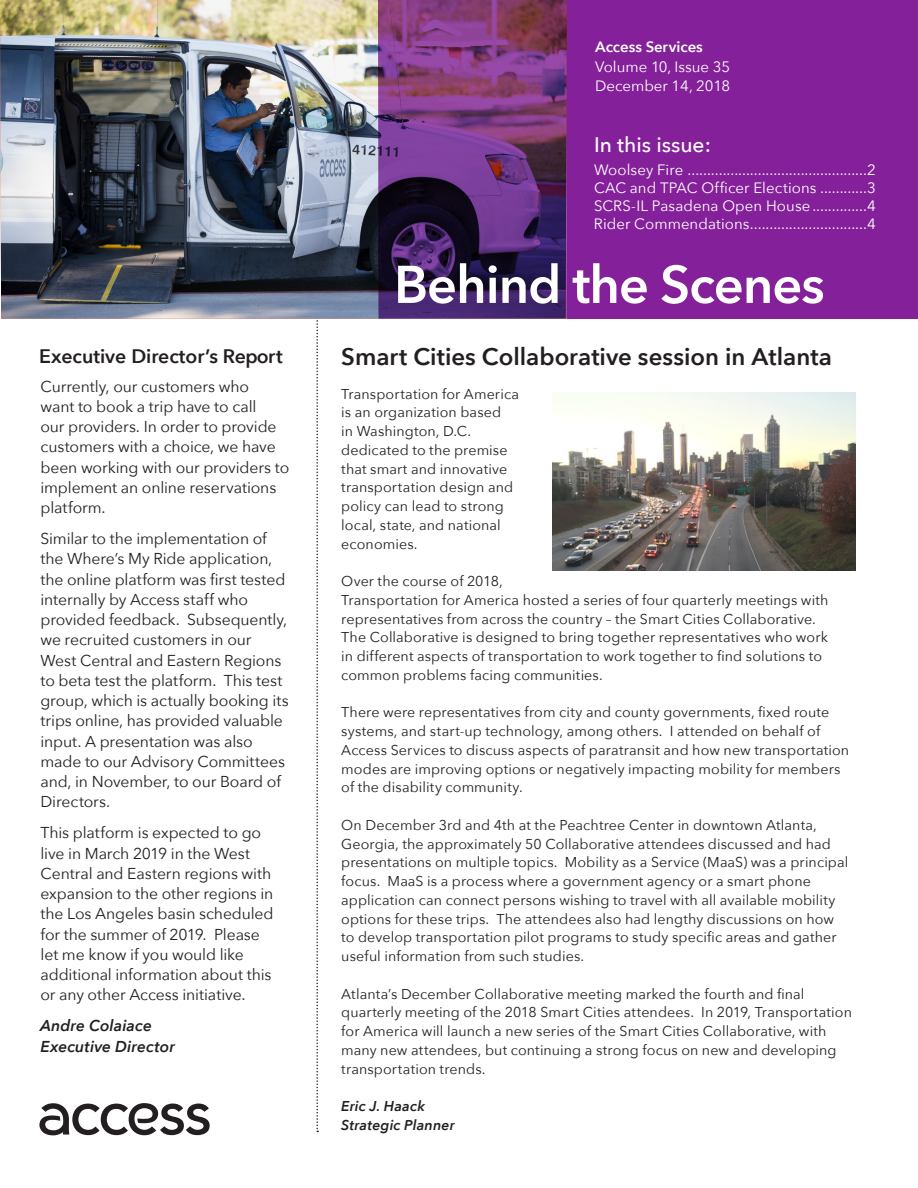
<style>
.page{position:relative;width:918px;height:1188px;background:#fff}
.page>*{position:absolute;margin:0;border:0;box-sizing:border-box;transform-origin:0 0}
.t1{font:600 52.5px "Avenir Next";letter-spacing:-.02em;color:#fff}
.Headline{font:600 24px "Avenir Next";color:#231f20}
.t2{font:500 21px "Avenir Next";color:#fff}
.t3{font:600 19.5px "Avenir Next";color:#231f20}
.Signature{font:15.75px/20.2px "Avenir Next";letter-spacing:-.01em;color:#231f20}
.Signature-2{font:italic 600 15.75px/20.2px "Avenir Next";letter-spacing:.005em;color:#231f20}
.t4{font:15px "Avenir Next";letter-spacing:.005em;color:#fff}
.t5{font:600 15px "Avenir Next";color:#fff}
.Body_copy{font:14.25px/18.8px "Avenir Next";letter-spacing:.005em;color:#231f20}
.Signature-3{font:italic 600 14.25px "Avenir Next";letter-spacing:.01em;color:#231f20}
</style>
<div class="page">
<svg style="left:316px;top:320px;width:2px;height:812px"></svg>
<svg style="left:39px;top:1103px;width:171px;height:32px"></svg>
<img style="left:0;top:0;width:378px;height:319px">
<svg style="left:378px;top:0;width:189px;height:319px;background:#5f2f6c"></svg>
<div style="left:567px;top:0;width:351px;height:319px;background:#85209b"></div>
<img style="left:552px;top:393px;width:303px;height:178px">
<p class="t3" style="left:39px;top:339px;width:245px">Executive Director’s Report</p>
<p class="Signature" style="left:40px;top:375px;width:250px">Currently, our customers who<br>want to book a trip have to call<br>our providers. In order to provide customers with a choice, we have been working with our providers to implement an online reservations platform.</p>
<p class="Signature" style="left:40px;top:528px;width:250px">Similar to the implementation of the Where’s My Ride application, the online platform was first tested internally by Access staff who provided feedback. Subsequently, we recruited customers in our<br>West Central and Eastern Regions to beta test the platform. This test group, which is actually booking its trips online, has provided valuable input. A presentation was also made to our Advisory Committees and, in November, to our Board of<br>Directors.</p>
<p class="Signature" style="left:40px;top:822px;width:235px">This platform is expected to go live in March 2019 in the West<br>Central and Eastern regions with expansion to the other regions in the Los Angeles basin scheduled for the summer of 2019. Please let me know if you would like additional information about this or any other Access initiative.</p>
<p class="Signature-2" style="left:40px;top:1015px;width:136px">Andre Colaiace<br>Executive Director</p>
<p class="t5" style="left:595px;top:34px;width:109px">Access Services</p>
<p class="t4" style="left:595px;top:54px;width:137px">Volume 10, Issue 35</p>
<p class="t4" style="left:595px;top:73px;width:137px">December 14, 2018</p>
<p class="t2" style="left:594px;top:127px;width:118px">In this issue:</p>
<p class="t4" style="left:594px;top:157px;width:284px">Woolsey Fire ..............................................2</p>
<p class="t4" style="left:594px;top:175px;width:284px">CAC and TPAC Officer Elections ............3</p>
<p class="t4" style="left:594px;top:193px;width:284px">SCRS-IL Pasadena Open House..............4</p>
<p class="t4" style="left:594px;top:211px;width:284px">Rider Commendations..............................4</p>
<p class="t1" style="left:394px;top:240px;width:432px">Behind the Scenes</p>
<p class="Headline" style="left:341px;top:336px;width:492px">Smart Cities Collaborative session in Atlanta</p>
<p class="Body_copy" style="left:341px;top:384px;width:179px">Transportation for America is an organization based<br>in Washington, D.C. dedicated to the premise that smart and innovative transportation design and policy can lead to strong local, state, and national economies.</p>
<p class="Body_copy" style="left:341px;top:571px;width:489px">Over the course of 2018,<br>Transportation for America hosted a series of four quarterly meetings with representatives from across the country – the Smart Cities Collaborative.<br>The Collaborative is designed to bring together representatives who work in different aspects of transportation to work together to find solutions to common problems facing communities.</p>
<p class="Body_copy" style="left:341px;top:703px;width:509px">There were representatives from city and county governments, fixed route systems, and start-up technology, among others. I attended on behalf of Access Services to discuss aspects of paratransit and how new transportation modes are improving options or negatively impacting mobility for members of the disability community.</p>
<p class="Body_copy" style="left:341px;top:815px;width:509px">On December 3rd and 4th at the Peachtree Center in downtown Atlanta, Georgia, the approximately 50 Collaborative attendees discussed and had presentations on multiple topics. Mobility as a Service (MaaS) was a principal focus. MaaS is a process where a government agency or a smart phone application can connect persons wishing to travel with all available mobility options for these trips. The attendees also had lengthy discussions on how to develop transportation pilot programs to study specific areas and gather useful information from such studies.</p>
<p class="Body_copy" style="left:341px;top:984px;width:512px">Atlanta’s December Collaborative meeting marked the fourth and final quarterly meeting of the 2018 Smart Cities attendees. In 2019, Transportation for America will launch a new series of the Smart Cities Collaborative, with many new attendees, but continuing a strong focus on new and developing transportation trends.</p>
<p class="Signature-3" style="left:341px;top:1094px;width:85px">Eric J. Haack</p>
<p class="Signature-3" style="left:341px;top:1113px;width:115px">Strategic Planner</p>
</div>
